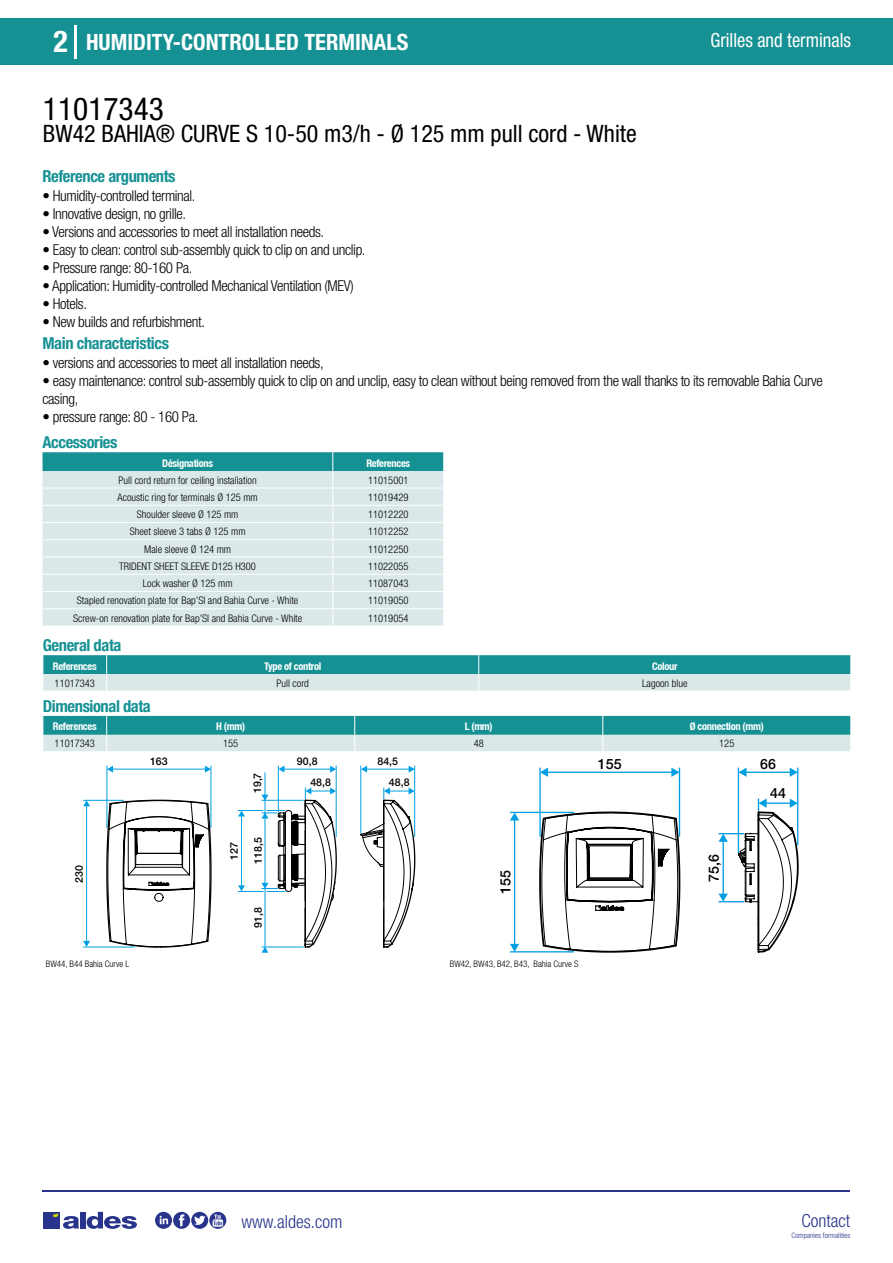
<style>
.page{position:relative;width:893px;height:1263px;background:#fff}
.page>*{position:absolute;margin:0;border:0;box-sizing:border-box;transform-origin:0 0}
.t1{font:condensed 31.5px "Helvetica Neue LT Std";color:#000}
.t2{font:700 condensed 30px "Helvetica Neue LT Std";color:#fff}
.t3{font:condensed 24px "Helvetica Neue LT Std";color:#000}
.t4{font:700 condensed 22.5px "Helvetica Neue LT Std";color:#fff}
.t5{font:condensed 19.5px "Helvetica Neue LT Std";color:#fff;scale:.95 1}
.t6{font:300 condensed 18px "Helvetica Neue";color:#28348b}
.t7{font:700 condensed 16.5px "Helvetica Neue LT Std";letter-spacing:-.025em;color:#169193}
.t8{font:300 condensed 15px/18px "Helvetica Neue LT Std";letter-spacing:-.025em;color:#000}
.t9{font:500 14.25px "Helvetica Neue";color:#000}
.t10{font:500 10.65px "Helvetica Neue";color:#000}
.t11{font:300 condensed 10.5px "Helvetica Neue";color:#000}
.t12{font:700 condensed 10.5px "Helvetica Neue";letter-spacing:-.03em;color:#fff}
.t13{font:300 condensed 9px "Helvetica Neue";color:#000}
.t14{font:300 condensed 7.5px "Helvetica Neue";color:#28348b}
</style>
<div class="page">
<div style="left:0;top:18px;width:893px;height:46px;background:#169193"></div>
<hr style="left:74px;top:25px;width:2px;height:33px;background:#fff">
<hr style="left:43px;top:1190px;width:807px;height:1px;background:#28348b">
<svg style="left:155px;top:1212px;width:71px;height:17px"></svg>
<div style="left:43px;top:1212px;width:17px;height:16px;background:#28348b"></div>
<div style="left:80px;top:1212px;width:6px;height:16px;background:#28348b"></div>
<svg style="left:87px;top:1212px;width:50px;height:17px"></svg>
<svg style="left:53px;top:1213px;width:26px;height:16px"></svg>
<svg style="left:43px;top:452px;width:401px;height:174px;background:#c7dfe0"></svg>
<svg style="left:43px;top:655px;width:808px;height:36px;background:#75bbbc"></svg>
<svg style="left:43px;top:716px;width:808px;height:35px;background:#72b9bb"></svg>
<hr style="left:106px;top:766px;width:1px;height:62px;background:#009fe3">
<hr style="left:210px;top:766px;width:1px;height:62px;background:#009fe3">
<hr style="left:336px;top:766px;width:1px;height:71px;background:#009fe3">
<hr style="left:414px;top:766px;width:1px;height:71px;background:#009fe3">
<hr style="left:278px;top:766px;width:1px;height:46px;background:#009fe3">
<hr style="left:360px;top:766px;width:1px;height:67px;background:#009fe3">
<svg style="left:106px;top:799px;width:284px;height:149px"></svg>
<hr style="left:112px;top:769px;width:94px;height:1px;background:#009fe3">
<svg style="left:205px;top:766px;width:6px;height:7px"></svg>
<svg style="left:107px;top:766px;width:6px;height:6px"></svg>
<hr style="left:283px;top:769px;width:48px;height:1px;background:#009fe3">
<svg style="left:330px;top:766px;width:6px;height:7px"></svg>
<svg style="left:278px;top:766px;width:6px;height:6px"></svg>
<hr style="left:366px;top:769px;width:48px;height:1px;background:#009fe3">
<svg style="left:409px;top:766px;width:6px;height:7px"></svg>
<svg style="left:361px;top:766px;width:6px;height:6px"></svg>
<hr style="left:86px;top:805px;width:1px;height:137px;background:#009fe3">
<svg style="left:83px;top:801px;width:7px;height:5px"></svg>
<svg style="left:83px;top:941px;width:7px;height:5px"></svg>
<hr style="left:264px;top:772px;width:1px;height:175px;background:#009fe3">
<hr style="left:83px;top:800px;width:41px;height:1px;background:#009fe3">
<hr style="left:83px;top:946px;width:52px;height:1px;background:#009fe3">
<svg style="left:238px;top:787px;width:98px;height:166px"></svg>
<svg style="left:360px;top:787px;width:55px;height:159px"></svg>
<hr style="left:261px;top:946px;width:43px;height:1px;background:#009fe3">
<hr style="left:261px;top:800px;width:43px;height:1px;background:#009fe3">
<hr style="left:539px;top:768px;width:2px;height:69px;background:#009fe3">
<hr style="left:679px;top:768px;width:1px;height:69px;background:#009fe3">
<hr style="left:547px;top:771px;width:126px;height:2px;background:#009fe3">
<svg style="left:671px;top:768px;width:8px;height:9px"></svg>
<svg style="left:540px;top:768px;width:8px;height:9px"></svg>
<hr style="left:510px;top:951px;width:64px;height:1px;background:#009fe3">
<hr style="left:510px;top:812px;width:64px;height:1px;background:#009fe3">
<hr style="left:514px;top:819px;width:1px;height:126px;background:#009fe3">
<svg style="left:510px;top:813px;width:9px;height:7px"></svg>
<svg style="left:510px;top:944px;width:9px;height:8px"></svg>
<hr style="left:797px;top:768px;width:1px;height:77px;background:#009fe3">
<hr style="left:745px;top:771px;width:46px;height:2px;background:#009fe3">
<svg style="left:790px;top:768px;width:8px;height:9px"></svg>
<svg style="left:739px;top:768px;width:7px;height:9px"></svg>
<hr style="left:738px;top:768px;width:1px;height:85px;background:#009fe3">
<svg style="left:538px;top:798px;width:261px;height:155px"></svg>
<h2 class="t2" style="left:54px;top:24px;width:16px">2</h2>
<h3 class="t4" style="left:86px;top:28px;width:324px">HUMIDITY-CONTROLLED TERMINALS</h3>
<h3 class="t5" style="left:710px;top:29px;width:149px">Grilles and terminals</h3>
<h1 class="t1" style="left:43px;top:91px;width:122px">11017343</h1>
<h3 class="t3" style="left:43px;top:120px;width:595px">BW42 BAHIA® CURVE S 10-50 m3/h - Ø 125 mm pull cord - White</h3>
<p class="t7" style="left:43px;top:166px;width:135px">Reference arguments</p>
<p class="t8" style="left:43px;top:187px;width:155px">• Humidity-controlled terminal.</p>
<p class="t8" style="left:43px;top:205px;width:145px">• Innovative design, no grille.</p>
<p class="t8" style="left:43px;top:223px;width:283px">• Versions and accessories to meet all installation needs.</p>
<p class="t8" style="left:43px;top:241px;width:325px">• Easy to clean: control sub-assembly quick to clip on and unclip.</p>
<p class="t8" style="left:43px;top:259px;width:151px">• Pressure range: 80-160 Pa.</p>
<p class="t8" style="left:43px;top:277px;width:313px">• Application: Humidity-controlled Mechanical Ventilation (MEV)</p>
<p class="t8" style="left:43px;top:295px;width:46px">• Hotels.</p>
<p class="t8" style="left:43px;top:313px;width:164px">• New builds and refurbishment.</p>
<p class="t7" style="left:43px;top:333px;width:128px">Main characteristics</p>
<p class="t8" style="left:43px;top:354px;width:283px">• versions and accessories to meet all installation needs,</p>
<p class="t8" style="left:43px;top:372px;width:782px">• easy maintenance: control sub-assembly quick to clip on and unclip, easy to clean without being removed from the wall thanks to its removable Bahia Curve casing,</p>
<p class="t8" style="left:43px;top:408px;width:157px">• pressure range: 80 - 160 Pa.</p>
<p class="t7" style="left:43px;top:432px;width:76px">Accessories</p>
<p class="t12" style="left:162px;top:457px;width:52px">Désignations</p>
<p class="t12" style="left:366px;top:457px;width:45px">References</p>
<p class="t11" style="left:119px;top:474px;width:140px">Pull cord return for ceiling installation</p>
<p class="t11" style="left:368px;top:474px;width:42px">11015001</p>
<p class="t11" style="left:117px;top:491px;width:142px">Acoustic ring for terminals Ø 125 mm</p>
<p class="t11" style="left:368px;top:491px;width:42px">11019429</p>
<p class="t11" style="left:137px;top:508px;width:103px">Shoulder sleeve Ø 125 mm</p>
<p class="t11" style="left:368px;top:508px;width:42px">11012220</p>
<p class="t11" style="left:130px;top:526px;width:117px">Sheet sleeve 3 tabs Ø 125 mm</p>
<p class="t11" style="left:368px;top:526px;width:42px">11012252</p>
<p class="t11" style="left:144px;top:543px;width:88px">Male sleeve Ø 124 mm</p>
<p class="t11" style="left:368px;top:543px;width:42px">11012250</p>
<p class="t11" style="left:119px;top:560px;width:138px">TRIDENT SHEET SLEEVE D125 H300</p>
<p class="t11" style="left:368px;top:560px;width:42px">11022055</p>
<p class="t11" style="left:143px;top:577px;width:91px">Lock washer Ø 125 mm</p>
<p class="t11" style="left:368px;top:577px;width:42px">11087043</p>
<p class="t11" style="left:77px;top:595px;width:223px">Stapled renovation plate for Bap’SI and Bahia Curve - White</p>
<p class="t11" style="left:368px;top:595px;width:42px">11019050</p>
<p class="t11" style="left:73px;top:612px;width:231px">Screw-on renovation plate for Bap’SI and Bahia Curve - White</p>
<p class="t11" style="left:368px;top:612px;width:42px">11019054</p>
<p class="t7" style="left:43px;top:635px;width:80px">General data</p>
<p class="t12" style="left:53px;top:660px;width:45px">References</p>
<p class="t12" style="left:264px;top:660px;width:59px">Type of control</p>
<p class="t12" style="left:652px;top:660px;width:27px">Colour</p>
<p class="t11" style="left:55px;top:677px;width:42px">11017343</p>
<p class="t11" style="left:276px;top:677px;width:34px">Pull cord</p>
<p class="t11" style="left:642px;top:677px;width:47px">Lagoon blue</p>
<p class="t7" style="left:43px;top:696px;width:109px">Dimensional data</p>
<p class="t12" style="left:53px;top:720px;width:45px">References</p>
<p class="t12" style="left:216px;top:720px;width:30px">H (mm)</p>
<p class="t12" style="left:465px;top:720px;width:29px">L (mm)</p>
<p class="t12" style="left:690px;top:720px;width:76px">Ø connection (mm)</p>
<p class="t11" style="left:55px;top:737px;width:42px">11017343</p>
<p class="t11" style="left:223px;top:737px;width:17px">155</p>
<p class="t11" style="left:474px;top:737px;width:12px">48</p>
<p class="t11" style="left:719px;top:737px;width:17px">125</p>
<p class="t10" style="left:150px;top:755px;width:19px">163</p>
<p class="t10" style="left:297px;top:755px;width:22px">90,8</p>
<p class="t10" style="left:377px;top:755px;width:22px">84,5</p>
<p class="t10" style="left:310px;top:776px;width:22px">48,8</p>
<p class="t10" style="left:389px;top:776px;width:22px">48,8</p>
<p class="t9" style="left:760px;top:755px;width:17px">66</p>
<p class="t9" style="left:598px;top:755px;width:25px">155</p>
<p class="t10" style="left:251px;top:793px;width:22px;rotate:-90deg">19,7</p>
<p class="t9" style="left:770px;top:785px;width:17px">44</p>
<p class="t10" style="left:73px;top:883px;width:19px;rotate:-90deg">230</p>
<p class="t10" style="left:228px;top:860px;width:19px;rotate:-90deg">127</p>
<p class="t10" style="left:252px;top:864px;width:28px;rotate:-90deg">118,5</p>
<p class="t10" style="left:252px;top:928px;width:22px;rotate:-90deg">91,8</p>
<p class="t9" style="left:497px;top:894px;width:25px;rotate:-90deg">155</p>
<p class="t13" style="left:46px;top:958px;width:85px">BW44, B44 Bahia Curve L</p>
<p class="t13" style="left:450px;top:958px;width:130px">BW42, BW43, B42, B43, Bahia Curve S</p>
<p class="t6" style="left:241px;top:1211px;width:102px">www.aldes.com</p>
<p class="t9" style="left:705px;top:882px;width:29px;rotate:-90deg">75,6</p>
<p class="t6" style="left:801px;top:1211px;width:50px">Contact</p>
<p class="t14" style="left:791px;top:1230px;width:60px">Companies formalities</p>
</div>
